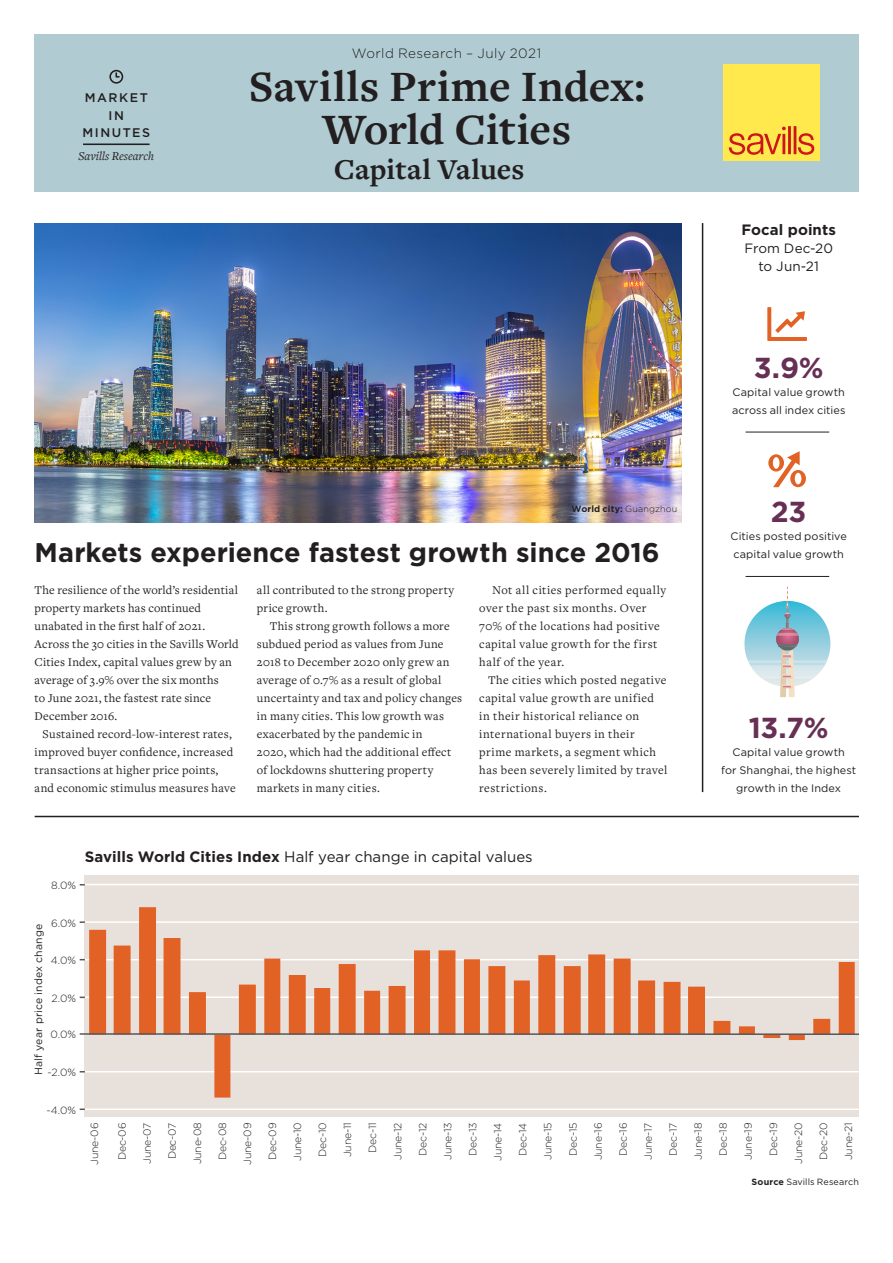
<style>
.page{position:relative;width:893px;height:1263px;background:#fff}
.page>*{position:absolute;margin:0;border:0;box-sizing:border-box;transform-origin:0 0}
.Spotlight_Title{font:700 45px/43.5px "Freight Text Pro";letter-spacing:.005em;color:#231f20;text-align:center}
.Spotlight_Title-2{font:700 30px "Freight Text Pro";color:#231f20}
.MiM_Box_Body_Centred{font:700 28.8px "Gotham";color:#672f54}
.MiM_Headline_Gotham{font:700 27px "Gotham";color:#231f20}
.Spotlight_Box_Title{font:15px "Gotham";color:#231f20}
.MiM_Stat{font:700 15px "Gotham";letter-spacing:.005em;color:#231f20}
.MiM_Strapline{font:300 13.5px "Gotham";letter-spacing:.025em;color:#231f20}
.MiM_Stat-2{font:13.5px "Gotham";letter-spacing:.005em;color:#231f20}
.t1{font:500 12.45px/17.2px "Gotham";letter-spacing:.125em;color:#231f20;text-align:center}
.t2{font:italic 12.45px "Freight Text Pro";color:#231f20}
.MiM_Body_Freight_1st{font:12.3px/18px "Freight Text Pro";letter-spacing:.025em;color:#231f20}
.MiM_Body_Freight_1st-2{font:12.3px "Freight Text Pro";letter-spacing:.045em;color:#231f20}
.MiM_Box_Body_Centred-2{font:10.8px/18px "Gotham";letter-spacing:.01em;color:#231f20}
.t3{font:300 10.5px "Gotham";letter-spacing:-.02em;color:#231f20}
.t4{font:10.5px "Gotham";letter-spacing:.01em;color:#231f20}
.MiM_Credit_Right{font:9px "Gotham";letter-spacing:.01em;color:#231f20}
.MiM_Credit_Right-2{font:700 9px "Gotham";letter-spacing:.02em;color:#231f20}
.s1{font-weight:300}
.s2{font-weight:700}
</style>
<div class="page">
<div style="left:85px;top:875px;width:774px;height:242px;background:#e8e0db"></div>
<div style="left:34px;top:34px;width:825px;height:157px;background:#b0ccd2"></div>
<hr style="left:702px;top:223px;width:1px;height:569px;background:#231f20">
<div style="left:723px;top:64px;width:96px;height:97px;background:#ffe94d"></div>
<svg style="left:729px;top:126px;width:85px;height:29px"></svg>
<hr style="left:83px;top:143px;width:67px;height:2px;background:#231f20">
<hr style="left:35px;top:816px;width:824px;height:1px;background:#231f20">
<div style="left:109px;top:70px;width:14px;height:14px;border:2px solid #231f20;border-radius:50%"></div>
<svg style="left:115px;top:71px;width:6px;height:7px"></svg>
<img style="left:35px;top:223px;width:646px;height:299px">
<hr style="left:85px;top:884px;width:774px;height:1px;background:#fff">
<hr style="left:85px;top:921px;width:774px;height:2px;background:#fff">
<hr style="left:85px;top:959px;width:774px;height:1px;background:#fff">
<hr style="left:85px;top:996px;width:774px;height:2px;background:#fff">
<hr style="left:85px;top:1071px;width:774px;height:1px;background:#fff">
<hr style="left:85px;top:1108px;width:774px;height:2px;background:#fff">
<svg style="left:89px;top:907px;width:766px;height:190px"></svg>
<hr style="left:85px;top:1033px;width:774px;height:2px;background:#57585a">
<svg style="left:744px;top:587px;width:83px;height:110px"></svg>
<svg style="left:767px;top:307px;width:40px;height:34px"></svg>
<svg style="left:768px;top:451px;width:38px;height:36px"></svg>
<hr style="left:746px;top:432px;width:83px;height:1px;background:#231f20">
<hr style="left:746px;top:576px;width:83px;height:1px;background:#231f20">
<p class="t1" style="left:82px;top:89px;width:69px">MARKET<br>IN<br>MINUTES</p>
<p class="t2" style="left:78px;top:147px;width:77px">Savills Research</p>
<p class="MiM_Strapline" style="left:352px;top:44px;width:191px">World Research – July 2021</p>
<p class="Spotlight_Title" style="left:249px;top:63px;width:398px">Savills Prime Index:<br>World Cities</p>
<p class="Spotlight_Title-2" style="left:334px;top:150px;width:192px">Capital Values</p>
<p class="MiM_Credit_Right-2" style="left:571px;top:503px;width:107px">World city: <span class="s1">Guangzhou</span></p>
<p class="MiM_Headline_Gotham" style="left:35px;top:534px;width:627px">Markets experience fastest growth since 2016</p>
<p class="MiM_Body_Freight_1st" style="left:35px;top:581px;width:205px">The resilience of the world’s residential</p>
<p class="MiM_Body_Freight_1st" style="left:35px;top:599px;width:168px">property markets has continued</p>
<p class="MiM_Body_Freight_1st" style="left:35px;top:617px;width:172px">unabated in the first half of 2021.</p>
<p class="MiM_Body_Freight_1st" style="left:35px;top:635px;width:205px">Across the 30 cities in the Savills World</p>
<p class="MiM_Body_Freight_1st" style="left:35px;top:653px;width:199px">Cities Index, capital values grew by an</p>
<p class="MiM_Body_Freight_1st" style="left:35px;top:671px;width:186px">average of 3.9% over the six months</p>
<p class="MiM_Body_Freight_1st" style="left:35px;top:689px;width:178px">to June 2021, the fastest rate since</p>
<p class="MiM_Body_Freight_1st" style="left:35px;top:707px;width:84px">December 2016.</p>
<p class="MiM_Body_Freight_1st" style="left:43px;top:725px;width:191px">Sustained record-low-interest rates,</p>
<p class="MiM_Body_Freight_1st" style="left:35px;top:743px;width:200px">improved buyer confidence, increased</p>
<p class="MiM_Body_Freight_1st" style="left:35px;top:761px;width:185px">transactions at higher price points,</p>
<p class="MiM_Body_Freight_1st" style="left:35px;top:779px;width:203px">and economic stimulus measures have</p>
<p class="MiM_Body_Freight_1st" style="left:257px;top:581px;width:199px">all contributed to the strong property price growth.</p>
<p class="MiM_Body_Freight_1st" style="left:257px;top:617px;width:207px;text-indent:13px">This strong growth follows a more subdued period as values from June 2018 to December 2020 only grew an average of 0.7% as a result of global uncertainty and tax and policy changes in many cities. This low growth was exacerbated by the pandemic in<br>2020, which had the additional effect of lockdowns shuttering property markets in many cities.</p>
<p class="MiM_Body_Freight_1st" style="left:492px;top:581px;width:175px">Not all cities performed equally</p>
<p class="MiM_Body_Freight_1st" style="left:479px;top:599px;width:169px">over the past six months. Over</p>
<p class="MiM_Body_Freight_1st" style="left:479px;top:617px;width:182px">70% of the locations had positive</p>
<p class="MiM_Body_Freight_1st-2" style="left:479px;top:636px;width:180px">capital value growth for the first</p>
<p class="MiM_Body_Freight_1st-2" style="left:479px;top:654px;width:87px">half of the year.</p>
<p class="MiM_Body_Freight_1st" style="left:488px;top:671px;width:180px">The cities which posted negative</p>
<p class="MiM_Body_Freight_1st-2" style="left:479px;top:690px;width:176px">capital value growth are unified</p>
<p class="MiM_Body_Freight_1st" style="left:479px;top:707px;width:161px">in their historical reliance on</p>
<p class="MiM_Body_Freight_1st" style="left:479px;top:725px;width:157px">international buyers in their</p>
<p class="MiM_Body_Freight_1st" style="left:479px;top:743px;width:178px">prime markets, a segment which</p>
<p class="MiM_Body_Freight_1st" style="left:479px;top:761px;width:190px">has been severely limited by travel</p>
<p class="MiM_Body_Freight_1st" style="left:479px;top:779px;width:69px">restrictions.</p>
<p class="t3" style="left:51px;top:879px;width:26px">8.0%</p>
<p class="t3" style="left:51px;top:916px;width:27px">6.0%</p>
<p class="t3" style="left:51px;top:953px;width:27px">4.0%</p>
<p class="t3" style="left:52px;top:991px;width:26px">2.0%</p>
<p class="t3" style="left:51px;top:1028px;width:27px">0.0%</p>
<p class="t3" style="left:47px;top:1065px;width:30px">-2.0%</p>
<p class="t3" style="left:47px;top:1103px;width:31px">-4.0%</p>
<p class="t4" style="left:32px;top:1075px;width:152px;rotate:-90deg">Half year price index change</p>
<p class="Spotlight_Box_Title" style="left:85px;top:847px;width:449px"><span class="s2">Savills World Cities Index</span> Half year change in capital values</p>
<p class="MiM_Stat" style="left:741px;top:220px;width:96px">Focal points</p>
<p class="MiM_Stat-2" style="left:744px;top:240px;width:90px">From Dec-20</p>
<p class="MiM_Stat-2" style="left:758px;top:258px;width:62px">to Jun-21</p>
<p class="MiM_Box_Body_Centred" style="left:754px;top:349px;width:71px">3.9%</p>
<p class="MiM_Box_Body_Centred-2" style="left:732px;top:383px;width:115px">Capital value growth across all index cities</p>
<p class="MiM_Box_Body_Centred" style="left:771px;top:493px;width:37px">23</p>
<p class="MiM_Box_Body_Centred-2" style="left:731px;top:527px;width:118px">Cities posted positive capital value growth</p>
<p class="MiM_Box_Body_Centred" style="left:749px;top:709px;width:81px">13.7%</p>
<p class="MiM_Box_Body_Centred-2" style="left:721px;top:743px;width:137px;text-align:center">Capital value growth<br>for Shanghai, the highest growth in the Index</p>
<p class="t3" style="left:88px;top:1164px;width:43px;rotate:-90deg">June-06</p>
<p class="t3" style="left:116px;top:1160px;width:39px;rotate:-90deg">Dec-06</p>
<p class="t3" style="left:141px;top:1164px;width:43px;rotate:-90deg">June-07</p>
<p class="t3" style="left:166px;top:1159px;width:38px;rotate:-90deg">Dec-07</p>
<p class="t3" style="left:191px;top:1164px;width:43px;rotate:-90deg">June-08</p>
<p class="t3" style="left:241px;top:1164px;width:43px;rotate:-90deg">June-09</p>
<p class="t3" style="left:291px;top:1161px;width:40px;rotate:-90deg">June-10</p>
<p class="t3" style="left:341px;top:1157px;width:36px;rotate:-90deg">June-11</p>
<p class="t3" style="left:391px;top:1160px;width:39px;rotate:-90deg">June-12</p>
<p class="t3" style="left:441px;top:1160px;width:39px;rotate:-90deg">June-13</p>
<p class="t3" style="left:491px;top:1160px;width:39px;rotate:-90deg">June-14</p>
<p class="t3" style="left:541px;top:1160px;width:39px;rotate:-90deg">June-15</p>
<p class="t3" style="left:591px;top:1160px;width:39px;rotate:-90deg">June-16</p>
<p class="t3" style="left:641px;top:1160px;width:39px;rotate:-90deg">June-17</p>
<p class="t3" style="left:691px;top:1160px;width:39px;rotate:-90deg">June-18</p>
<p class="t3" style="left:742px;top:1160px;width:39px;rotate:-90deg">June-19</p>
<p class="t3" style="left:792px;top:1164px;width:43px;rotate:-90deg">June-20</p>
<p class="t3" style="left:216px;top:1160px;width:39px;rotate:-90deg">Dec-08</p>
<p class="t3" style="left:266px;top:1160px;width:39px;rotate:-90deg">Dec-09</p>
<p class="t3" style="left:316px;top:1157px;width:36px;rotate:-90deg">Dec-10</p>
<p class="t3" style="left:842px;top:1160px;width:39px;rotate:-90deg">June-21</p>
<p class="t3" style="left:366px;top:1153px;width:32px;rotate:-90deg">Dec-11</p>
<p class="t3" style="left:416px;top:1155px;width:34px;rotate:-90deg">Dec-12</p>
<p class="t3" style="left:466px;top:1156px;width:35px;rotate:-90deg">Dec-13</p>
<p class="t3" style="left:516px;top:1156px;width:35px;rotate:-90deg">Dec-14</p>
<p class="t3" style="left:566px;top:1156px;width:35px;rotate:-90deg">Dec-15</p>
<p class="t3" style="left:616px;top:1156px;width:35px;rotate:-90deg">Dec-16</p>
<p class="t3" style="left:666px;top:1155px;width:34px;rotate:-90deg">Dec-17</p>
<p class="t3" style="left:717px;top:1156px;width:35px;rotate:-90deg">Dec-18</p>
<p class="t3" style="left:767px;top:1156px;width:35px;rotate:-90deg">Dec-19</p>
<p class="t3" style="left:817px;top:1160px;width:39px;rotate:-90deg">Dec-20</p>
<p class="MiM_Credit_Right" style="left:752px;top:1176px;width:109px"><span class="s2">Source</span> Savills Research</p>
</div>
